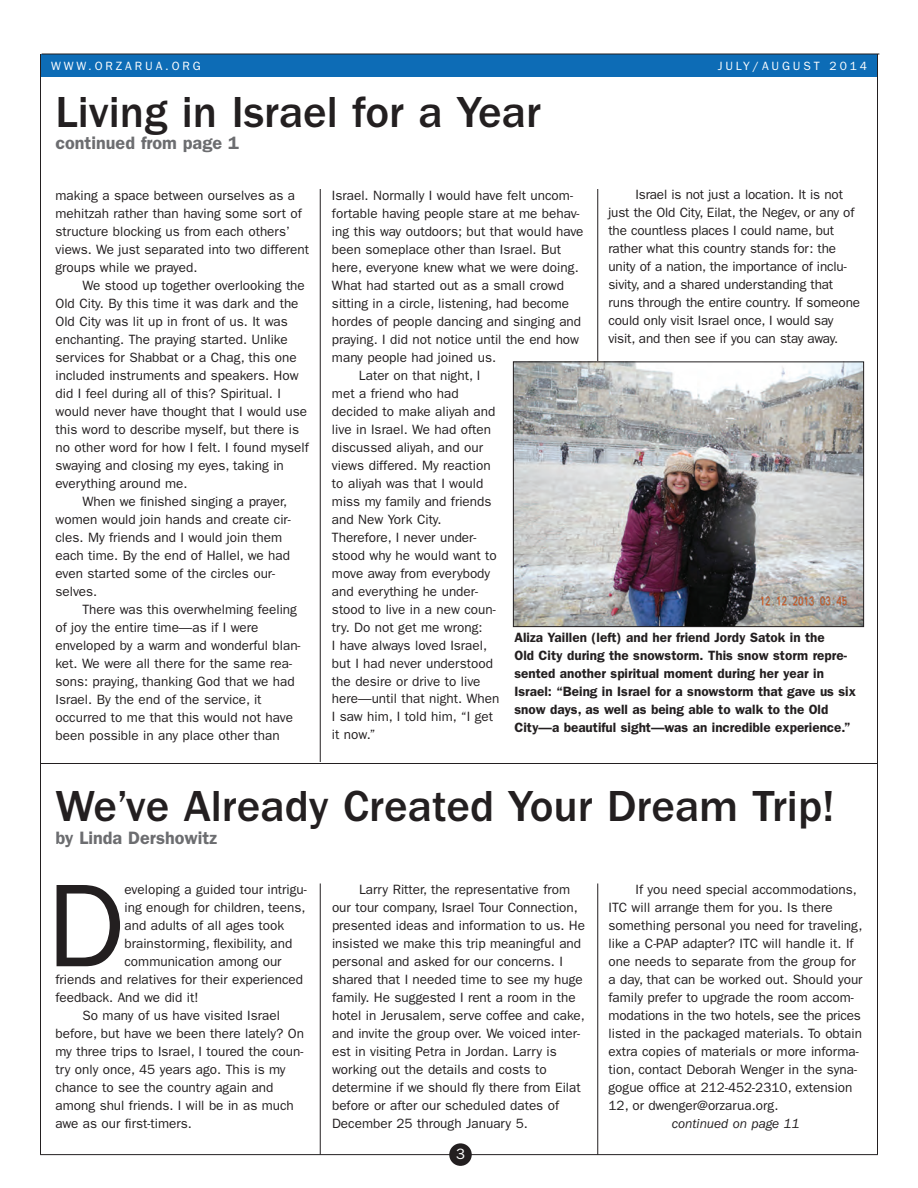
<style>
.page{position:relative;width:918px;height:1188px;background:#fff}
.page>*{position:absolute;margin:0;border:0;box-sizing:border-box;transform-origin:0 0}
.t1{font:118.5px "Franklin Gothic";color:#231f20}
.t2{font:500 45px "Franklin Gothic";color:#231f20}
.t3{font:600 18px "Franklin Gothic";color:#6c6d70}
.t4{font:15px "Franklin Gothic";color:#fff}
.t5{font:13.5px/18px "Franklin Gothic";color:#231f20}
.t6{font:600 13.5px/18px "Franklin Gothic";color:#231f20}
.t7{font:italic 13.5px "Franklin Gothic";color:#231f20}
.t8{font:12px "Franklin Gothic";letter-spacing:.24em;color:#fff}
</style>
<div class="page">
<div style="left:40px;top:54px;width:838px;height:23px;background:#0d6cb6"></div>
<hr style="left:40px;top:1154px;width:838px;height:1px;background:#231f20">
<div style="left:449px;top:1143px;width:23px;height:23px;background:#231f20;border-radius:50%"></div>
<hr style="left:40px;top:54px;width:1px;height:1101px;background:#231f20">
<hr style="left:877px;top:54px;width:1px;height:1101px;background:#231f20">
<hr style="left:42px;top:54px;width:837px;height:1px;background:#231f20">
<hr style="left:40px;top:763px;width:838px;height:1px;background:#231f20">
<hr style="left:320px;top:189px;width:1px;height:573px;background:#231f20">
<hr style="left:597px;top:189px;width:1px;height:173px;background:#231f20">
<img style="left:515px;top:364px;width:347px;height:261px">
<div style="left:513px;top:362px;width:351px;height:265px;border:1px solid #231f20"></div>
<hr style="left:320px;top:884px;width:1px;height:271px;background:#231f20">
<hr style="left:597px;top:884px;width:1px;height:271px;background:#231f20">
<p class="t8" style="left:51px;top:62px;width:151px">WWW.ORZARUA.ORG</p>
<p class="t8" style="left:718px;top:62px;width:151px">JULY/AUGUST 2014</p>
<h2 class="t2" style="left:56px;top:97px;width:487px">Living in Israel for a Year</h2>
<h3 class="t3" style="left:56px;top:137px;width:185px">continued from page 1</h3>
<p class="t5" style="left:56px;top:187px;width:255px">making a space between ourselves as a mehitzah rather than having some sort of structure blocking us from each others’ views. We just separated into two different groups while we prayed.</p>
<p class="t5" style="left:82px;top:277px;width:224px">We stood up together overlooking the</p>
<p class="t5" style="left:56px;top:295px;width:245px">Old City. By this time it was dark and the</p>
<p class="t5" style="left:56px;top:313px;width:234px">Old City was lit up in front of us. It was</p>
<p class="t5" style="left:56px;top:331px;width:234px">enchanting. The praying started. Unlike</p>
<p class="t5" style="left:56px;top:349px;width:243px">services for Shabbat or a Chag, this one</p>
<p class="t5" style="left:56px;top:367px;width:245px">included instruments and speakers. How</p>
<p class="t5" style="left:56px;top:385px;width:227px">did I feel during all of this? Spiritual. I</p>
<p class="t5" style="left:56px;top:403px;width:253px">would never have thought that I would use</p>
<p class="t5" style="left:56px;top:421px;width:245px">this word to describe myself, but there is</p>
<p class="t5" style="left:56px;top:439px;width:255px">no other word for how I felt. I found myself</p>
<p class="t5" style="left:56px;top:457px;width:230px">swaying and closing my eyes, taking in</p>
<p class="t5" style="left:56px;top:475px;width:134px">everything around me.</p>
<p class="t5" style="left:82px;top:493px;width:206px">When we finished singing a prayer,</p>
<p class="t5" style="left:56px;top:511px;width:237px">women would join hands and create cir-</p>
<p class="t5" style="left:56px;top:529px;width:228px">cles. My friends and I would join them</p>
<p class="t5" style="left:56px;top:547px;width:236px">each time. By the end of Hallel, we had</p>
<p class="t5" style="left:56px;top:565px;width:221px">even started some of the circles our-</p>
<p class="t5" style="left:56px;top:583px;width:43px">selves.</p>
<p class="t5" style="left:82px;top:601px;width:216px">There was this overwhelming feeling</p>
<p class="t5" style="left:56px;top:619px;width:204px">of joy the entire time—as if I were</p>
<p class="t5" style="left:56px;top:637px;width:247px">enveloped by a warm and wonderful blan-</p>
<p class="t5" style="left:56px;top:655px;width:238px">ket. We were all there for the same rea-</p>
<p class="t5" style="left:56px;top:673px;width:241px">sons: praying, thanking God that we had</p>
<p class="t5" style="left:56px;top:691px;width:208px">Israel. By the end of the service, it</p>
<p class="t5" style="left:56px;top:709px;width:239px">occurred to me that this would not have</p>
<p class="t5" style="left:56px;top:727px;width:226px">been possible in any place other than</p>
<p class="t5" style="left:332px;top:187px;width:242px">Israel. Normally I would have felt uncom-</p>
<p class="t5" style="left:332px;top:205px;width:249px">fortable having people stare at me behav-</p>
<p class="t5" style="left:332px;top:223px;width:253px">ing this way outdoors; but that would have</p>
<p class="t5" style="left:332px;top:241px;width:231px">been someplace other than Israel. But</p>
<p class="t5" style="left:332px;top:259px;width:248px">here, everyone knew what we were doing.</p>
<p class="t5" style="left:332px;top:277px;width:234px">What had started out as a small crowd</p>
<p class="t5" style="left:332px;top:295px;width:239px">sitting in a circle, listening, had become</p>
<p class="t5" style="left:332px;top:313px;width:251px">hordes of people dancing and singing and</p>
<p class="t5" style="left:332px;top:331px;width:249px">praying. I did not notice until the end how</p>
<p class="t5" style="left:332px;top:349px;width:166px">many people had joined us.</p>
<p class="t5" style="left:359px;top:367px;width:123px">Later on that night, I</p>
<p class="t5" style="left:332px;top:385px;width:128px">met a friend who had</p>
<p class="t5" style="left:332px;top:403px;width:165px">decided to make aliyah and</p>
<p class="t5" style="left:332px;top:421px;width:161px">live in Israel. We had often</p>
<p class="t5" style="left:332px;top:439px;width:153px">discussed aliyah, and our</p>
<p class="t5" style="left:332px;top:457px;width:160px">views differed. My reaction</p>
<p class="t5" style="left:332px;top:475px;width:153px">to aliyah was that I would</p>
<p class="t5" style="left:332px;top:493px;width:161px">miss my family and friends</p>
<p class="t5" style="left:332px;top:511px;width:111px">and New York City.</p>
<p class="t5" style="left:332px;top:529px;width:146px">Therefore, I never under-</p>
<p class="t5" style="left:332px;top:547px;width:166px">stood why he would want to</p>
<p class="t5" style="left:332px;top:565px;width:160px">move away from everybody</p>
<p class="t5" style="left:332px;top:583px;width:148px">and everything he under-</p>
<p class="t5" style="left:332px;top:601px;width:165px">stood to live in a new coun-</p>
<p class="t5" style="left:332px;top:619px;width:152px">try. Do not get me wrong:</p>
<p class="t5" style="left:332px;top:637px;width:157px">I have always loved Israel,</p>
<p class="t5" style="left:332px;top:655px;width:163px">but I had never understood</p>
<p class="t5" style="left:332px;top:673px;width:150px">the desire or drive to live</p>
<p class="t5" style="left:332px;top:691px;width:169px">here—until that night. When</p>
<p class="t5" style="left:332px;top:709px;width:163px">I saw him, I told him, “I get</p>
<p class="t5" style="left:332px;top:727px;width:45px">it now.”</p>
<p class="t5" style="left:608px;top:187px;width:253px;text-indent:27px">Israel is not just a location. It is not just the Old City, Eilat, the Negev, or any of the countless places I could name, but rather what this country stands for: the unity of a nation, the importance of inclu&shy;sivity, and a shared understanding that runs through the entire country. If someone could only visit Israel once, I would say visit, and then see if you can stay away.</p>
<p class="t6" style="left:514px;top:630px;width:343px">Aliza Yaillen (left) and her friend Jordy Satok in the<br>Old City during the snowstorm. This snow storm repre&shy;sented another spiritual moment during her year in Israel: “Being in Israel for a snowstorm that gave us six snow days, as well as being able to walk to the Old City—a beautiful sight—was an incredible experience.”</p>
<h2 class="t2" style="left:56px;top:791px;width:781px">We’ve Already Created Your Dream Trip!</h2>
<h3 class="t3" style="left:56px;top:832px;width:163px">by Linda Dershowitz</h3>
<h1 class="t1" style="left:46px;top:885px;width:80px">D</h1>
<p class="t5" style="left:124px;top:882px;width:184px">eveloping a guided tour intrigu-</p>
<p class="t5" style="left:124px;top:900px;width:183px">ing enough for children, teens,</p>
<p class="t5" style="left:124px;top:918px;width:161px">and adults of all ages took</p>
<p class="t5" style="left:124px;top:936px;width:169px">brainstorming, flexibility, and</p>
<p class="t5" style="left:124px;top:954px;width:159px">communication among our</p>
<p class="t5" style="left:56px;top:972px;width:249px">friends and relatives for their experienced</p>
<p class="t5" style="left:56px;top:990px;width:145px">feedback. And we did it!</p>
<p class="t5" style="left:83px;top:1008px;width:199px">So many of us have visited Israel</p>
<p class="t5" style="left:56px;top:1026px;width:250px">before, but have we been there lately? On</p>
<p class="t5" style="left:56px;top:1044px;width:249px">my three trips to Israel, I toured the coun-</p>
<p class="t5" style="left:56px;top:1062px;width:232px">try only once, 45 years ago. This is my</p>
<p class="t5" style="left:56px;top:1080px;width:220px">chance to see the country again and</p>
<p class="t5" style="left:56px;top:1098px;width:240px">among shul friends. I will be in as much</p>
<p class="t5" style="left:56px;top:1116px;width:138px">awe as our first-timers.</p>
<p class="t5" style="left:332px;top:882px;width:255px;text-indent:27px">Larry Ritter, the representative from our tour company, Israel Tour Connection, presented ideas and information to us. He insisted we make this trip meaningful and personal and asked for our concerns. I shared that I needed time to see my huge family. He suggested I rent a room in the hotel in Jerusalem, serve coffee and cake, and invite the group over. We voiced inter&shy;est in visiting Petra in Jordan. Larry is working out the details and costs to determine if we should fly there from Eilat before or after our scheduled dates of December 25 through January 5.</p>
<p class="t5" style="left:609px;top:882px;width:256px;text-indent:27px">If you need special accommodations, ITC will arrange them for you. Is there something personal you need for traveling, like a C-PAP adapter? ITC will handle it. If one needs to separate from the group for a day, that can be worked out. Should your family prefer to upgrade the room accom&shy;modations in the two hotels, see the prices listed in the packaged materials. To obtain extra copies of materials or more informa&shy;tion, contact Deborah Wenger in the syna&shy;gogue office at 212-452-2310, extension 12, or dwenger@orzarua.org.</p>
<p class="t7" style="left:672px;top:1119px;width:129px">continued on page 11</p>
<p class="t4" style="left:456px;top:1148px;width:10px">3</p>
</div>
